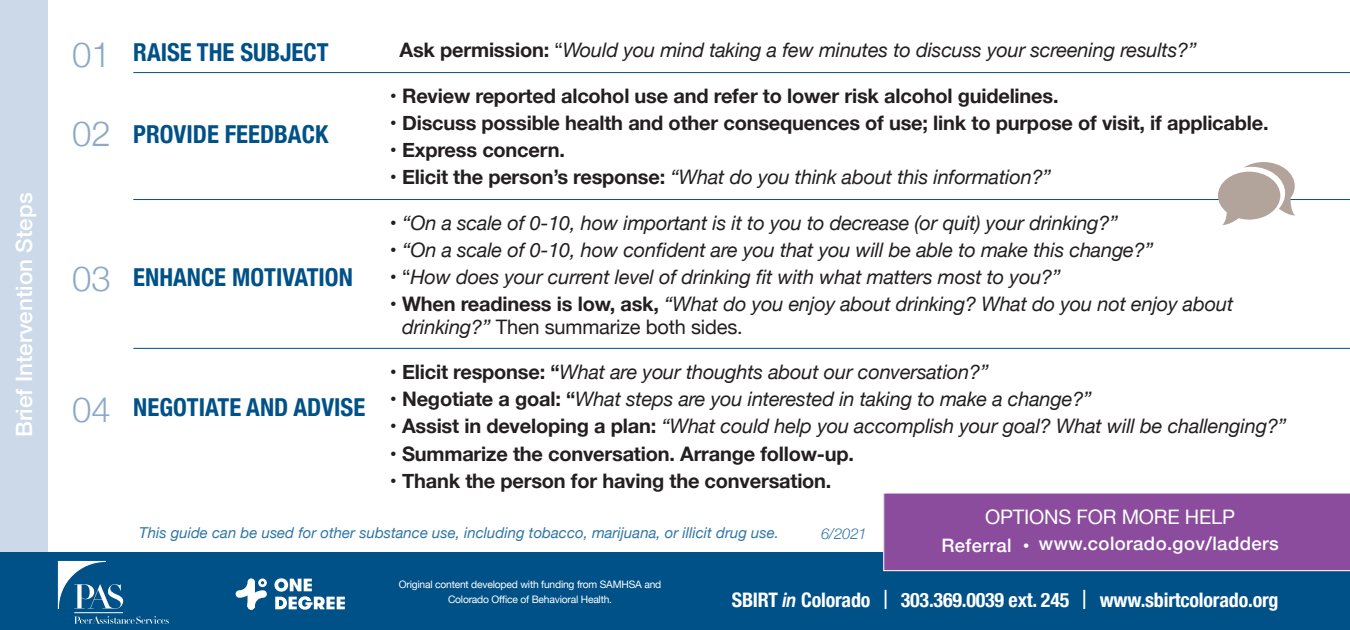
<style>
.page{position:relative;width:1350px;height:630px;background:#fff}
.page>*{position:absolute;margin:0;border:0;box-sizing:border-box;transform-origin:0 0}
.t1{font:300 34.75px "Helvetica Neue";color:#8ca9ca}
.t2{font:700 condensed 24.75px "Helvetica Neue";color:#005187}
.t3{font:500 22.5px "Helvetica Neue";color:#fff}
.t4{font:italic 20px/22.8px "Helvetica Neue";letter-spacing:-.01em;color:#231f20}
.t5{font:700 20px "Helvetica Neue";letter-spacing:-.01em;color:#231f20}
.t6{font:700 condensed 20px "Helvetica Neue";letter-spacing:-.01em;color:#fff}
.t7{font:20px "Helvetica Neue";letter-spacing:-.01em;color:#fff}
.t8{font:500 18.5px "Helvetica Neue";letter-spacing:.02em;color:#fff}
.t9{font:italic 15px "Helvetica Neue";color:#2f75a5}
.t10{font:italic 300 15px "Helvetica Neue";color:#2f75a5}
.t11{font:10.25px/14.5px "Helvetica Neue";letter-spacing:-.02em;color:#fff;text-align:center}
.s1{font-weight:700;font-style:normal}
.s2{font-style:normal}
.s3{font-weight:400}
.s4{font-size:12.25px}
.s5{font-style:italic;font-stretch:normal}
.s6{font-size:26.5px}
</style>
<div class="page">
<div style="left:0;top:0;width:48px;height:576px;background:#ccd9e9"></div>
<div style="left:0;top:553px;width:1350px;height:77px;background:#005187"></div>
<div style="left:883px;top:493px;width:467px;height:78px;background:#8b4c9e"></div>
<hr style="left:133px;top:72px;width:1217px;height:1px;background:#005187">
<hr style="left:133px;top:199px;width:1217px;height:1px;background:#005187">
<hr style="left:133px;top:348px;width:1217px;height:1px;background:#005187">
<svg style="left:1218px;top:162px;width:77px;height:63px"></svg>
<svg style="left:74px;top:616px;width:95px;height:8px"></svg>
<svg style="left:58px;top:561px;width:65px;height:48px"></svg>
<hr style="left:74px;top:612px;width:49px;height:1px;background:#fff">
<svg style="left:274px;top:578px;width:71px;height:32px"></svg>
<svg style="left:236px;top:578px;width:31px;height:32px"></svg>
<p class="t3" style="left:6px;top:437px;width:246px;rotate:-90deg">Brief Intervention Steps</p>
<p class="t4" style="left:400px;top:40px;width:799px"><span class="s1">Ask permission:</span> <span class="s2">“</span>Would you mind taking a few minutes to discuss your screening results?”</p>
<p class="t5" style="left:390px;top:80px;width:670px"><span class="s3">•</span> Review reported alcohol use and refer to lower risk alcohol guidelines.</p>
<p class="t5" style="left:390px;top:107px;width:880px"><span class="s3">•</span> Discuss possible health and other consequences of use; link to purpose of visit, if applicable.</p>
<p class="t5" style="left:390px;top:134px;width:177px"><span class="s3">•</span> Express concern.</p>
<p class="t4" style="left:390px;top:167px;width:663px"><span class="s2">•</span> <span class="s1">Elicit the person’s response:</span> “What do you think about this information?”</p>
<p class="t4" style="left:390px;top:212px;width:730px"><span class="s2">•</span> “On a scale of 0-10, how important is it to you to decrease (or quit) your drinking?”</p>
<p class="t4" style="left:390px;top:239px;width:765px"><span class="s2">•</span> “On a scale of 0-10, how confident are you that you will be able to make this change?”</p>
<p class="t4" style="left:390px;top:266px;width:672px"><span class="s2">• “</span>How does your current level of drinking fit with what matters most to you?”</p>
<p class="t4" style="left:402px;top:294px;width:833px;text-indent:-12px"><span class="s2">•</span> <span class="s1">When readiness is low, ask,</span> “What do you enjoy about drinking? What do you not enjoy about drinking?” <span class="s2">Then summarize both sides.</span></p>
<p class="t4" style="left:390px;top:362px;width:600px"><span class="s2">•</span> <span class="s1">Elicit response: “</span>What are your thoughts about our conversation?”</p>
<p class="t4" style="left:390px;top:389px;width:703px"><span class="s2">•</span> <span class="s1">Negotiate a goal: “</span>What steps are you interested in taking to make a change?”</p>
<p class="t4" style="left:390px;top:416px;width:898px"><span class="s2">•</span> <span class="s1">Assist in developing a plan:</span> “What could help you accomplish your goal? What will be challenging?”</p>
<p class="t5" style="left:390px;top:438px;width:466px"><span class="s3">•</span> Summarize the conversation. Arrange follow-up.</p>
<p class="t5" style="left:390px;top:465px;width:443px"><span class="s3">•</span> Thank the person for having the conversation.</p>
<p class="t9" style="left:139px;top:522px;width:641px">This guide can be used for other substance use, including tobacco, marijuana, or illicit drug use.</p>
<p class="t1" style="left:72px;top:27px;width:40px">01</p>
<p class="t2" style="left:133px;top:32px;width:197px">RAISE THE SUBJECT</p>
<p class="t1" style="left:72px;top:105px;width:40px">02</p>
<p class="t2" style="left:133px;top:114px;width:196px">PROVIDE FEEDBACK</p>
<p class="t1" style="left:72px;top:251px;width:40px">03</p>
<p class="t2" style="left:133px;top:257px;width:221px">ENHANCE MOTIVATION</p>
<p class="t1" style="left:72px;top:381px;width:40px">04</p>
<p class="t2" style="left:133px;top:387px;width:233px">NEGOTIATE AND ADVISE</p>
<p class="t7" style="left:985px;top:503px;width:251px">OPTIONS FOR MORE HELP</p>
<p class="t8" style="left:941px;top:528px;width:339px">Referral <span class="s4">•</span> www.colorado.gov/ladders</p>
<p class="t10" style="left:821px;top:521px;width:47px">6/2021</p>
<p class="t11" style="left:399px;top:578px;width:264px">Original content developed with funding from SAMHSA and<br>Colorado Office of Behavioral Health.</p>
<p class="t6" style="left:732px;top:583px;width:548px">SBIRT <span class="s5">in</span> Colorado <span class="s6">I</span> 303.369.0039 ext. 245 <span class="s6">I</span> www.sbirtcolorado.org</p>
</div>
